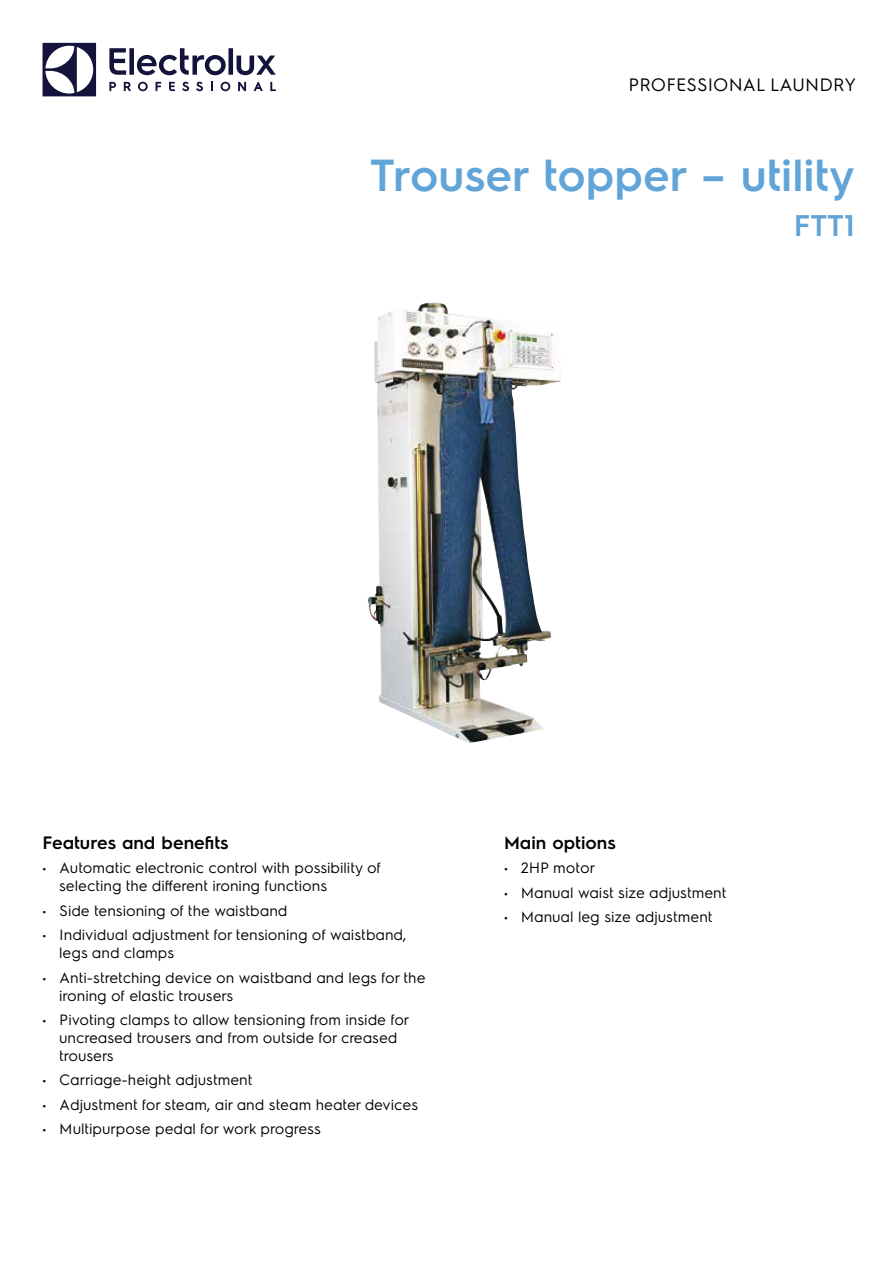
<style>
.page{position:relative;width:893px;height:1263px;background:#fff}
.page>*{position:absolute;margin:0;border:0;box-sizing:border-box;transform-origin:0 0}
.t1{font:600 45px "Electrolux Sans";color:#61a4d7}
.t2{font:600 30px "Electrolux Sans";color:#61a4d7}
.t3{font:600 18px "Electrolux Sans";color:#000}
.t4{font:18px "Electrolux Sans";color:#000}
.t5{font:15px/18px "Electrolux Sans";color:#000}
</style>
<div class="page">
<svg style="left:43px;top:43px;width:53px;height:53px"></svg>
<svg style="left:109px;top:48px;width:167px;height:27px"></svg>
<svg style="left:270px;top:82px;width:6px;height:9px"></svg>
<svg style="left:221px;top:82px;width:9px;height:9px"></svg>
<svg style="left:211px;top:82px;width:2px;height:9px"></svg>
<svg style="left:196px;top:82px;width:7px;height:9px"></svg>
<svg style="left:182px;top:82px;width:7px;height:9px"></svg>
<svg style="left:169px;top:82px;width:6px;height:9px"></svg>
<svg style="left:156px;top:82px;width:5px;height:9px"></svg>
<svg style="left:138px;top:82px;width:10px;height:9px"></svg>
<svg style="left:124px;top:82px;width:7px;height:9px"></svg>
<svg style="left:109px;top:82px;width:7px;height:9px"></svg>
<svg style="left:254px;top:82px;width:9px;height:9px"></svg>
<svg style="left:238px;top:82px;width:8px;height:9px"></svg>
<img style="left:367px;top:303px;width:184px;height:440px">
<p class="t4" style="left:629px;top:72px;width:229px">PROFESSIONAL LAUNDRY</p>
<h1 class="t1" style="left:370px;top:144px;width:487px">Trouser topper – utility</h1>
<h2 class="t2" style="left:794px;top:205px;width:62px">FTT1</h2>
<p class="t3" style="left:43px;top:830px;width:188px">Features and benefits</p>
<p class="t5" style="left:60px;top:858px;width:323px;text-indent:-17px">• Automatic electronic control with possibility of selecting the different ironing functions</p>
<p class="t5" style="left:43px;top:901px;width:247px">• Side tensioning of the waistband</p>
<p class="t5" style="left:60px;top:925px;width:349px;text-indent:-17px">• Individual adjustment for tensioning of waistband, legs and clamps</p>
<p class="t5" style="left:60px;top:967px;width:368px;text-indent:-17px">• Anti-stretching device on waistband and legs for the ironing of elastic trousers</p>
<p class="t5" style="left:60px;top:1010px;width:351px;text-indent:-17px">• Pivoting clamps to allow tensioning from inside for uncreased trousers and from outside for creased trousers</p>
<p class="t5" style="left:43px;top:1070px;width:212px">• Carriage-height adjustment</p>
<p class="t5" style="left:43px;top:1094px;width:377px">• Adjustment for steam, air and steam heater devices</p>
<p class="t5" style="left:43px;top:1119px;width:280px">• Multipurpose pedal for work progress</p>
<p class="t3" style="left:504px;top:830px;width:113px">Main options</p>
<p class="t5" style="left:504px;top:858px;width:93px">• 2HP motor</p>
<p class="t5" style="left:504px;top:883px;width:224px">• Manual waist size adjustment</p>
<p class="t5" style="left:504px;top:907px;width:210px">• Manual leg size adjustment</p>
</div>
